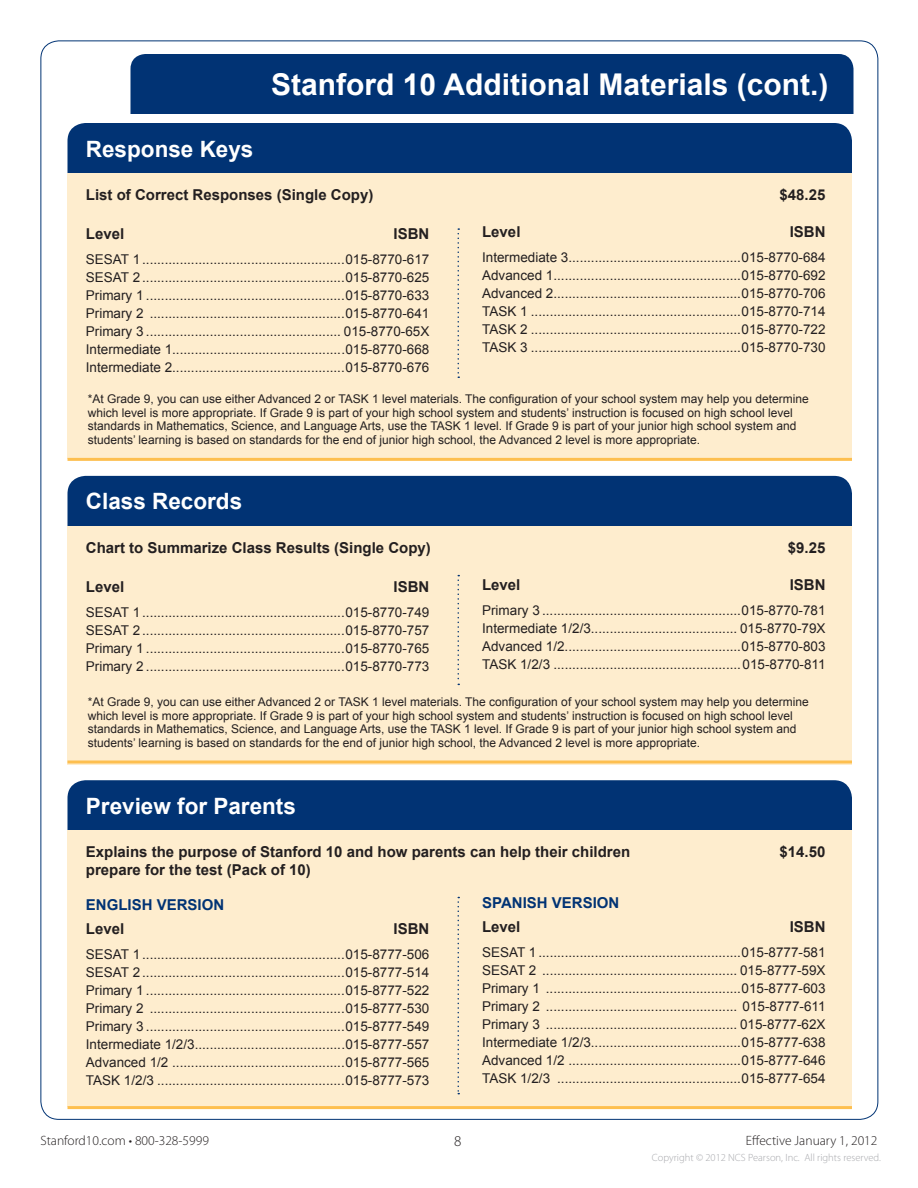
<style>
.page{position:relative;width:918px;height:1188px;background:#fff}
.page>*{position:absolute;margin:0;border:0;box-sizing:border-box;transform-origin:0 0}
.t1{font:700 30px "Arial";color:#fff}
.t2{font:700 22.5px "Arial";color:#fff}
.t3{font:700 15px "Arial";color:#231f20}
.t4{font:700 15px "Arial";color:#013374}
.t5{font:300 15px "Myriad Pro";color:#231f20}
.t6{font:13.5px/18px "Arial";color:#231f20;text-align:justify}
.t7{font:300 13.5px "Myriad Pro";color:#231f20}
.t8{font:12px/13.5px "Arial";color:#231f20}
.t9{font:300 10.5px "Myriad Pro";color:#a8a9ad}
</style>
<div class="page">
<div style="left:131px;top:54px;width:723px;height:94px;background:#013374;border-radius:15px"></div>
<div style="left:114px;top:114px;width:747px;height:40px;background:#fff"></div>
<div style="left:68px;top:123px;width:784px;height:145px;background:#013374;border-radius:18px"></div>
<div style="left:68px;top:476px;width:784px;height:145px;background:#013374;border-radius:18px"></div>
<div style="left:68px;top:780px;width:784px;height:146px;background:#013374;border-radius:18px"></div>
<div style="left:68px;top:173px;width:784px;height:286px;background:#feedce"></div>
<div style="left:68px;top:526px;width:784px;height:239px;background:#feedce"></div>
<div style="left:68px;top:831px;width:784px;height:276px;background:#feedce"></div>
<hr style="left:68px;top:458px;width:784px;height:3px;background:#fdbf4f">
<svg style="left:68px;top:760px;width:784px;height:4px;background:#fdca6e"></svg>
<hr style="left:68px;top:1106px;width:784px;height:3px;background:#fdbf4f">
<svg style="left:458px;top:228px;width:1px;height:150px"></svg>
<svg style="left:458px;top:575px;width:1px;height:110px"></svg>
<svg style="left:458px;top:897px;width:1px;height:197px"></svg>
<h2 class="t2" style="left:86px;top:134px;width:169px">Response Keys</h2>
<h1 class="t1" style="left:271px;top:65px;width:559px">Stanford 10 Additional Materials (cont.)</h1>
<p class="t3" style="left:86px;top:185px;width:289px">List of Correct Responses (Single Copy)</p>
<p class="t3" style="left:780px;top:185px;width:47px">$48.25</p>
<p class="t3" style="left:86px;top:224px;width:40px">Level</p>
<p class="t3" style="left:394px;top:224px;width:37px">ISBN</p>
<p class="t6" style="left:86px;top:250px;width:345px">SESAT 1 ......................................................015-8770-617<br>SESAT 2 ......................................................015-8770-625<br>Primary 1 .....................................................015-8770-633<br>Primary 2 ....................................................015-8770-641<br>Primary 3 .................................................... 015-8770-65X Intermediate 1..............................................015-8770-668<br>Intermediate 2..............................................015-8770-676</p>
<p class="t3" style="left:482px;top:222px;width:40px">Level</p>
<p class="t3" style="left:790px;top:222px;width:37px">ISBN</p>
<p class="t6" style="left:482px;top:248px;width:345px">Intermediate 3..............................................015-8770-684<br>Advanced 1..................................................015-8770-692<br>Advanced 2..................................................015-8770-706<br>TASK 1 ........................................................015-8770-714<br>TASK 2 ........................................................015-8770-722<br>TASK 3 ........................................................015-8770-730</p>
<p class="t8" style="left:88px;top:392px;width:723px">*At Grade 9, you can use either Advanced 2 or TASK 1 level materials. The configuration of your school system may help you determine which level is more appropriate. If Grade 9 is part of your high school system and students’ instruction is focused on high school level standards in Mathematics, Science, and Language Arts, use the TASK 1 level. If Grade 9 is part of your junior high school system and students’ learning is based on standards for the end of junior high school, the Advanced 2 level is more appropriate.</p>
<h2 class="t2" style="left:86px;top:487px;width:158px">Class Records</h2>
<p class="t3" style="left:86px;top:538px;width:347px">Chart to Summarize Class Results (Single Copy)</p>
<p class="t3" style="left:788px;top:538px;width:39px">$9.25</p>
<p class="t3" style="left:86px;top:577px;width:40px">Level</p>
<p class="t3" style="left:394px;top:577px;width:37px">ISBN</p>
<p class="t6" style="left:86px;top:603px;width:345px">SESAT 1 ......................................................015-8770-749<br>SESAT 2 ......................................................015-8770-757<br>Primary 1 .....................................................015-8770-765<br>Primary 2 .....................................................015-8770-773</p>
<p class="t3" style="left:482px;top:575px;width:40px">Level</p>
<p class="t3" style="left:790px;top:575px;width:37px">ISBN</p>
<p class="t6" style="left:482px;top:601px;width:345px">Primary 3 .....................................................015-8770-781<br>Intermediate 1/2/3....................................... 015-8770-79X Advanced 1/2...............................................015-8770-803<br>TASK 1/2/3 ..................................................015-8770-811</p>
<p class="t8" style="left:88px;top:695px;width:723px">*At Grade 9, you can use either Advanced 2 or TASK 1 level materials. The configuration of your school system may help you determine which level is more appropriate. If Grade 9 is part of your high school system and students’ instruction is focused on high school level standards in Mathematics, Science, and Language Arts, use the TASK 1 level. If Grade 9 is part of your junior high school system and students’ learning is based on standards for the end of junior high school, the Advanced 2 level is more appropriate.</p>
<h2 class="t2" style="left:86px;top:791px;width:212px">Preview for Parents</h2>
<p class="t3" style="left:86px;top:842px;width:546px">Explains the purpose of Stanford 10 and how parents can help their children</p>
<p class="t3" style="left:780px;top:842px;width:47px">$14.50</p>
<p class="t3" style="left:86px;top:860px;width:227px">prepare for the test (Pack of 10)</p>
<p class="t4" style="left:86px;top:894px;width:140px">ENGLISH VERSION</p>
<p class="t3" style="left:86px;top:919px;width:40px">Level</p>
<p class="t3" style="left:394px;top:919px;width:37px">ISBN</p>
<p class="t6" style="left:86px;top:945px;width:345px">SESAT 1 ......................................................015-8777-506<br>SESAT 2 ......................................................015-8777-514<br>Primary 1 .....................................................015-8777-522<br>Primary 2 ....................................................015-8777-530<br>Primary 3 .....................................................015-8777-549<br>Intermediate 1/2/3........................................015-8777-557<br>Advanced 1/2 ..............................................015-8777-565<br>TASK 1/2/3 ..................................................015-8777-573</p>
<p class="t4" style="left:482px;top:892px;width:139px">SPANISH VERSION</p>
<p class="t3" style="left:482px;top:917px;width:40px">Level</p>
<p class="t3" style="left:790px;top:917px;width:37px">ISBN</p>
<p class="t6" style="left:482px;top:944px;width:345px">SESAT 1 ......................................................015-8777-581<br>SESAT 2 .................................................... 015-8777-59X Primary 1 ....................................................015-8777-603<br>Primary 2 ................................................... 015-8777-611<br>Primary 3 ................................................... 015-8777-62X Intermediate 1/2/3........................................015-8777-638<br>Advanced 1/2 ..............................................015-8777-646<br>TASK 1/2/3 .................................................015-8777-654</p>
<p class="t7" style="left:40px;top:1133px;width:170px">Stanford10.com • 800-328-5999</p>
<p class="t5" style="left:454px;top:1133px;width:9px">8</p>
<p class="t7" style="left:746px;top:1133px;width:133px">Effective January 1, 2012</p>
<p class="t9" style="left:652px;top:1152px;width:231px">Copyright © 2012 NCS Pearson, Inc. All rights reserved.</p>
</div>
